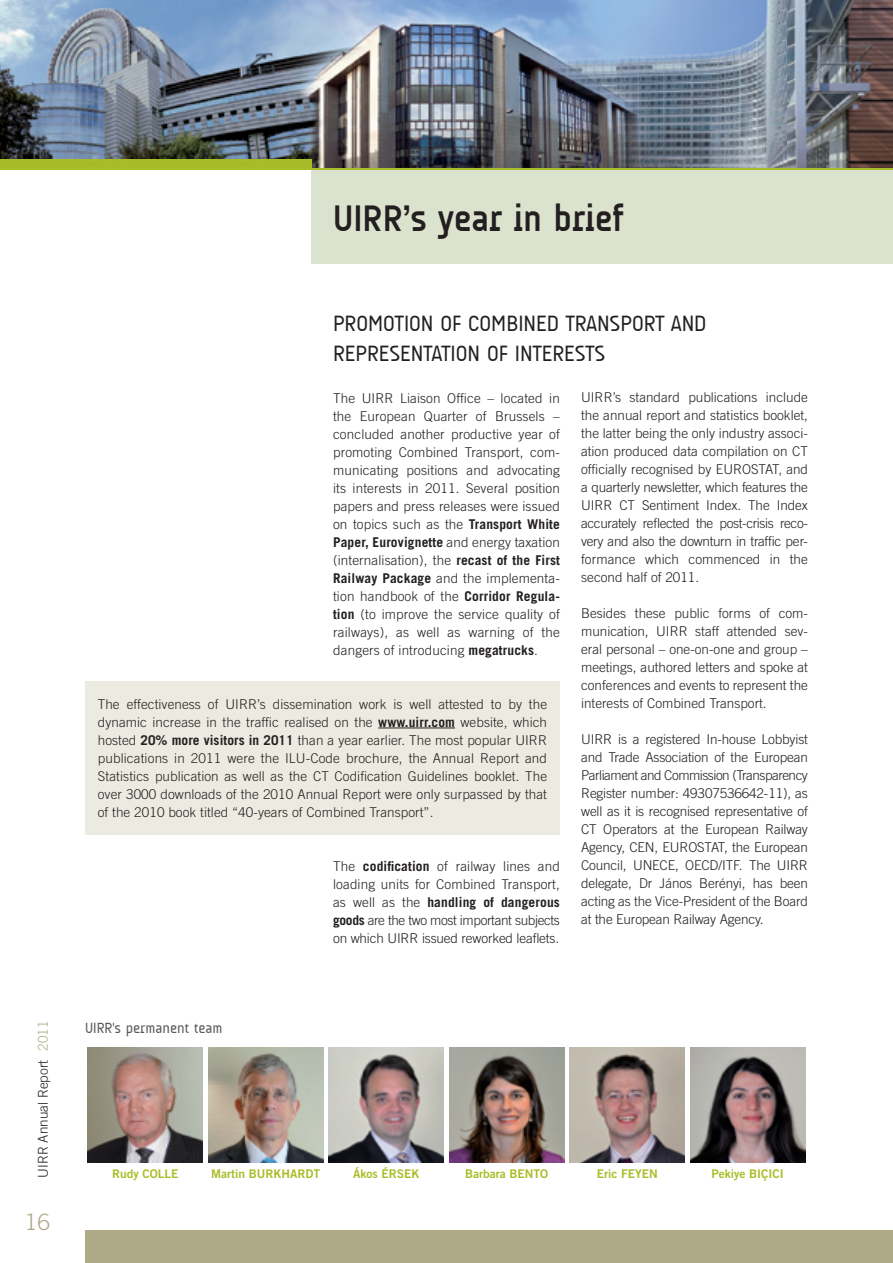
<style>
.page{position:relative;width:893px;height:1263px;background:#fff}
.page>*{position:absolute;margin:0;border:0;box-sizing:border-box;transform-origin:0 0}
.t1{font:700 37.5px "A Udimat";color:#231f20}
.t2{font:22.5px/30px "A Udimat";color:#231f20}
.t3{font:300 22.5px "Trade Gothic";color:#aeaa88}
.t4{font:15px "A Udimat";color:#57585a}
.t5{font:300 13.5px/18px "Trade Gothic";color:#231f20;text-align:justify}
.t6{font:300 13.5px "Trade Gothic";color:#aeaa88}
.t7{font:12px "Trade Gothic Bold Two";color:#a9bd27}
.s1{font-weight:700}
</style>
<div class="page">
<img style="left:0;top:0;width:893px;height:169px">
<hr style="left:0;top:169px;width:893px;height:1px;background:#a9bd27">
<div style="left:312px;top:170px;width:581px;height:94px;background:#dbe3cf"></div>
<div style="left:85px;top:1231px;width:808px;height:32px;background:#aeaa88"></div>
<div style="left:0;top:159px;width:312px;height:10px;background:#a7bb28"></div>
<div style="left:85px;top:681px;width:475px;height:153px;background:#ecebe1"></div>
<img style="left:88px;top:1048px;width:115px;height:114px">
<img style="left:208px;top:1048px;width:115px;height:114px">
<img style="left:329px;top:1048px;width:115px;height:114px">
<img style="left:449px;top:1048px;width:115px;height:114px">
<img style="left:570px;top:1048px;width:115px;height:114px">
<img style="left:690px;top:1048px;width:115px;height:114px">
<hr style="left:378px;top:728px;width:77px;height:1px;background:#231f20">
<p class="t6" style="left:35px;top:1051px;width:32px;rotate:-90deg">2011</p>
<p class="t5" style="left:34px;top:1178px;width:119px;rotate:-90deg">UIRR Annual Report</p>
<h2 class="t3" style="left:25px;top:1209px;width:27px">16</h2>
<h1 class="t1" style="left:333px;top:197px;width:292px">UIRR’s year in brief</h1>
<h2 class="t2" style="left:333px;top:308px;width:375px">PROMOTION OF COMBINED TRANSPORT AND<br>REPRESENTATION OF INTERESTS</h2>
<p class="t5" style="left:333px;top:389px;width:228px">The UIRR Liaison Office – located in the European Quarter of Brussels – concluded another productive year of promoting Combined Transport, com&shy;municating positions and advocating its interests in 2011. Several position papers and press releases were issued on topics such as the <span class="s1">Transport White Paper, Eurovignette</span> and energy taxation (internalisation), the <span class="s1">recast of the First Railway Package</span> and the implementa&shy;tion handbook of the <span class="s1">Corridor Regula&shy;tion</span> (to improve the service quality of railways), as well as warning of the dangers of introducing <span class="s1">megatrucks</span>.</p>
<p class="t5" style="left:98px;top:695px;width:451px">The effectiveness of UIRR’s dissemination work is well attested to by the dynamic increase in the traffic realised on the <span class="s1">www.uirr.com</span> website, which hosted <span class="s1">20% more visitors in 2011</span> than a year earlier. The most popular UIRR publications in 2011 were the ILU-Code brochure, the Annual Report and Statistics publication as well as the CT Codification Guidelines booklet. The over 3000 downloads of the 2010 Annual Report were only surpassed by that of the 2010 book titled “40-years of Combined Transport”.</p>
<p class="t5" style="left:333px;top:856px;width:228px">The <span class="s1">codification</span> of railway lines and loading units for Combined Transport, as well as the <span class="s1">handling of dangerous goods</span> are the two most important subjects on which UIRR issued reworked leaflets.</p>
<p class="t5" style="left:581px;top:388px;width:228px">UIRR’s standard publications include the annual report and statistics booklet, the latter being the only industry associ&shy;ation produced data compilation on CT officially recognised by EUROSTAT, and a quarterly newsletter, which features the UIRR CT Sentiment Index. The Index accurately reflected the post-crisis reco&shy;very and also the downturn in traffic per&shy;formance which commenced in the second half of 2011.</p>
<p class="t5" style="left:581px;top:604px;width:228px">Besides these public forms of com&shy;munication, UIRR staff attended sev&shy;eral personal – one-on-one and group – meetings, authored letters and spoke at conferences and events to represent the interests of Combined Transport.</p>
<p class="t5" style="left:581px;top:730px;width:228px">UIRR is a registered In-house Lobbyist and Trade Association of the European Parliament and Commission (Transparency Register number: 49307536642-11), as well as it is recognised representative of CT Operators at the European Railway Agency, CEN, EUROSTAT, the European Council, UNECE, OECD/ITF. The UIRR delegate, Dr János Berényi, has been acting as the Vice-President of the Board at the European Railway Agency.</p>
<p class="t4" style="left:85px;top:1019px;width:139px">UIRR's permanent team</p>
<p class="t7" style="left:112px;top:1166px;width:68px">Rudy COLLE</p>
<p class="t7" style="left:211px;top:1166px;width:111px">Martin BURKHARDT</p>
<p class="t7" style="left:353px;top:1166px;width:68px">Ákos ÉRSEK</p>
<p class="t7" style="left:465px;top:1166px;width:85px">Barbara BENTO</p>
<p class="t7" style="left:597px;top:1166px;width:62px">Eric FEYEN</p>
<p class="t7" style="left:711px;top:1166px;width:74px">Pekiye BIÇICI</p>
</div>
